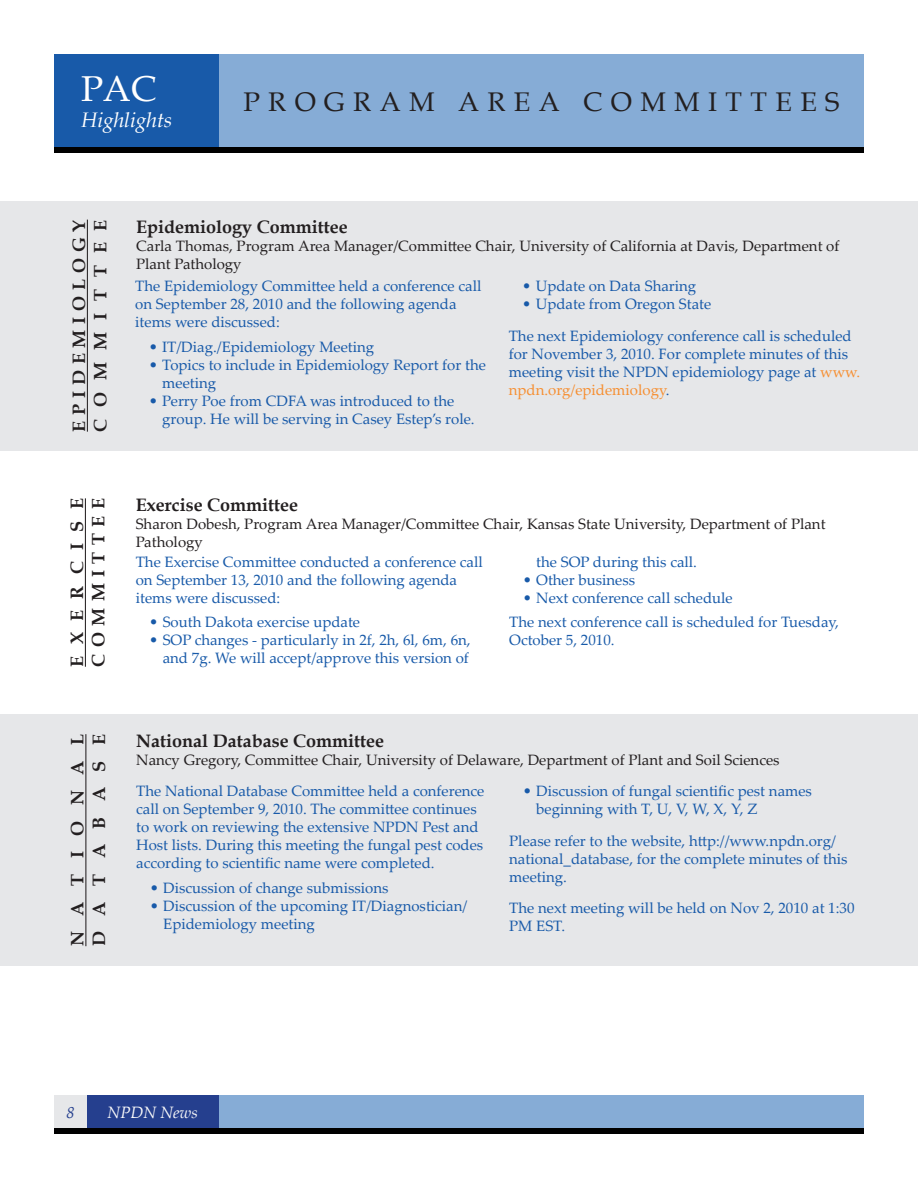
<style>
.page{position:relative;width:918px;height:1188px;background:#fff}
.page>*{position:absolute;margin:0;border:0;box-sizing:border-box;transform-origin:0 0}
.t1{font:36px "Book Antiqua";color:#fff}
.t2{font:27px "Book Antiqua";letter-spacing:.31em;color:#231f20}
.t3{font:italic 21px "Book Antiqua";color:#fff}
.t4{font:700 18px/21.6px "Book Antiqua";color:#231f20}
.t5{font:italic 16.5px "Palatino Linotype";color:#fafafa}
.t6{font:italic 16.5px "Palatino Linotype";color:#253f8e}
.t7{font:15px/18px "Palatino Linotype";color:#185aa9}
.t8{font:15px/18px "Palatino Linotype";color:#231f20}
.s1{color:#f68f32}
</style>
<div class="page">
<div style="left:219px;top:1096px;width:645px;height:32px;background:#86acd6"></div>
<div style="left:219px;top:54px;width:645px;height:94px;background:#86acd6"></div>
<div style="left:54px;top:54px;width:165px;height:94px;background:#185aa9"></div>
<div style="left:54px;top:147px;width:810px;height:6px;background:#000"></div>
<div style="left:54px;top:1128px;width:810px;height:6px;background:#000"></div>
<div style="left:87px;top:1096px;width:132px;height:32px;background:#253f8e"></div>
<div style="left:54px;top:1096px;width:33px;height:32px;background:#e6e7e9"></div>
<div style="left:0;top:715px;width:918px;height:251px;background:#e6e7e9"></div>
<hr style="left:85px;top:734px;width:1px;height:212px;background:#231f20">
<hr style="left:85px;top:498px;width:1px;height:169px;background:#231f20">
<div style="left:0;top:201px;width:918px;height:250px;background:#e6e7e9"></div>
<hr style="left:87px;top:220px;width:1px;height:212px;background:#231f20">
<h1 class="t1" style="left:81px;top:64px;width:77px">PAC</h1>
<h3 class="t3" style="left:81px;top:105px;width:93px">Highlights</h3>
<h2 class="t2" style="left:244px;top:83px;width:597px">PROGRAM AREA COMMITTEES</h2>
<p class="t4" style="left:68px;top:432px;width:213px;rotate:-90deg">E pidemiology<br>C ommittee</p>
<p class="t4" style="left:136px;top:216px;width:213px">Epidemiology Committee</p>
<p class="t8" style="left:136px;top:236px;width:705px">Carla Thomas, Program Area Manager/Committee Chair, University of California at Davis, Department of<br>Plant Pathology</p>
<p class="t7" style="left:135px;top:277px;width:348px">The Epidemiology Committee held a conference call on September 28, 2010 and the following agenda items were discussed:</p>
<p class="t7" style="left:149px;top:337px;width:227px">• IT/Diag./Epidemiology Meeting</p>
<p class="t7" style="left:162px;top:355px;width:325px;text-indent:-14px">• Topics to include in Epidemiology Report for the meeting</p>
<p class="t7" style="left:162px;top:391px;width:314px;text-indent:-14px">• Perry Poe from CDFA was introduced to the group. He will be serving in Casey Estep’s role.</p>
<p class="t7" style="left:522px;top:277px;width:176px">• Update on Data Sharing</p>
<p class="t7" style="left:509px;top:288px;width:345px;line-height:31.5px;text-indent:14px">• Update from Oregon State<br>The next Epidemiology conference call is scheduled</p>
<p class="t7" style="left:509px;top:344px;width:353px">for November 3, 2010. For complete minutes of this meeting visit the NPDN epidemiology page at <span class="s1">www. npdn.org/epidemiology</span>.</p>
<p class="t4" style="left:66px;top:667px;width:169px;rotate:-90deg">exercise<br>C ommittee</p>
<p class="t4" style="left:136px;top:494px;width:164px">Exercise Committee</p>
<p class="t8" style="left:136px;top:515px;width:691px">Sharon Dobesh, Program Area Manager/Committee Chair, Kansas State University, Department of Plant<br>Pathology</p>
<p class="t7" style="left:136px;top:552px;width:349px">The Exercise Committee conducted a conference call on September 13, 2010 and the following agenda items were discussed:</p>
<p class="t7" style="left:149px;top:613px;width:212px">• South Dakota exercise update</p>
<p class="t7" style="left:149px;top:631px;width:323px;text-align:right">• SOP changes - particularly in 2f, 2h, 6l, 6m, 6n, and 7g. We will accept/approve this version of</p>
<p class="t7" style="left:536px;top:552px;width:162px">the SOP during this call.</p>
<p class="t7" style="left:523px;top:570px;width:114px">• Other business</p>
<p class="t7" style="left:509px;top:585px;width:331px;line-height:24.8px;text-indent:14px">• Next conference call schedule<br>The next conference call is scheduled for Tuesday,</p>
<p class="t7" style="left:509px;top:631px;width:107px">October 5, 2010.</p>
<p class="t4" style="left:67px;top:946px;width:213px;rotate:-90deg">N ational<br>D atabase</p>
<p class="t4" style="left:136px;top:730px;width:249px">National Database Committee</p>
<p class="t8" style="left:136px;top:751px;width:645px">Nancy Gregory, Committee Chair, University of Delaware, Department of Plant and Soil Sciences</p>
<p class="t7" style="left:136px;top:782px;width:350px">The National Database Committee held a conference call on September 9, 2010. The committee continues to work on reviewing the extensive NPDN Pest and Host lists. During this meeting the fungal pest codes according to scientific name were completed.</p>
<p class="t7" style="left:150px;top:879px;width:240px">• Discussion of change submissions</p>
<p class="t7" style="left:163px;top:897px;width:306px;text-indent:-14px">• Discussion of the upcoming IT/Diagnostician/<br>Epidemiology meeting</p>
<p class="t7" style="left:536px;top:782px;width:277px;text-indent:-14px">• Discussion of fungal scientific pest names beginning with T, U, V, W, X, Y, Z</p>
<p class="t7" style="left:509px;top:831px;width:340px">Please refer to the website, http://www.npdn.org/ national_database, for the complete minutes of this meeting.</p>
<p class="t7" style="left:509px;top:899px;width:347px">The next meeting will be held on Nov 2, 2010 at 1:30<br>PM EST.</p>
<p class="t6" style="left:66px;top:1100px;width:10px">8</p>
<p class="t5" style="left:108px;top:1100px;width:92px">NPDN News</p>
</div>
